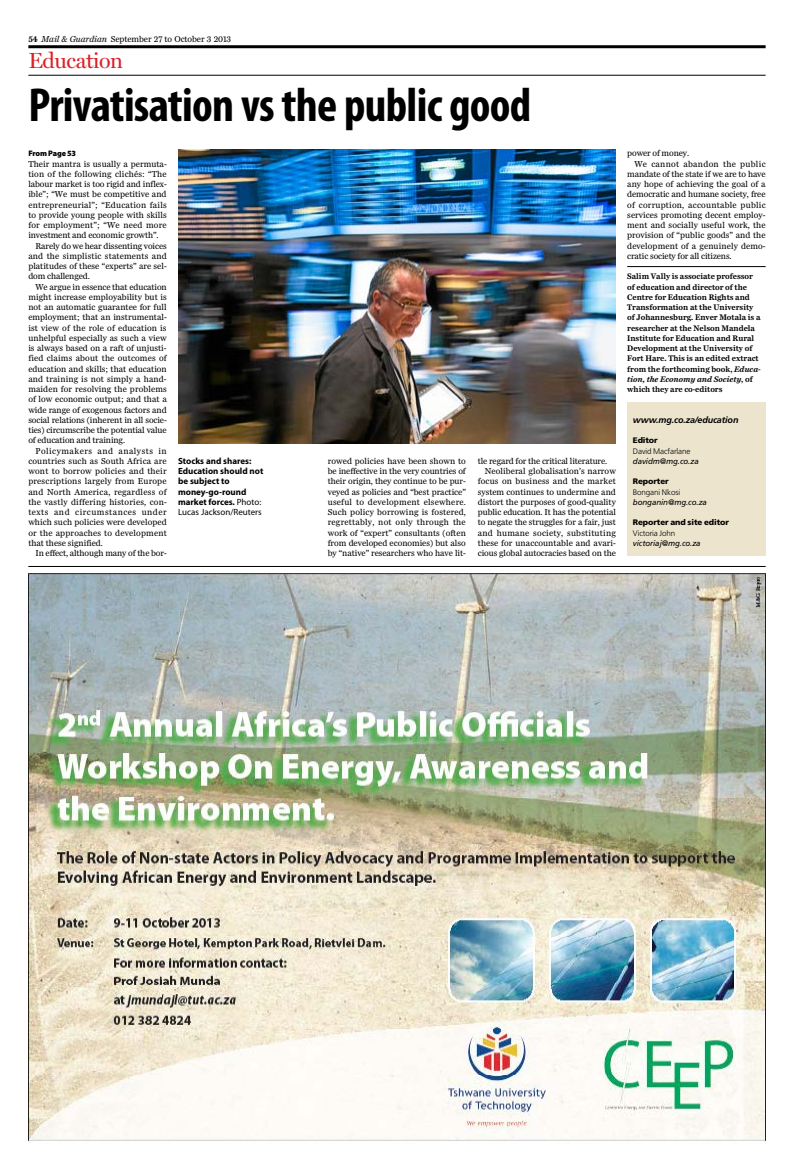
<style>
.page{position:relative;width:794px;height:1176px;background:#fff}
.page>*{position:absolute;margin:0;border:0;box-sizing:border-box;transform-origin:0 0}
.t1{font:700 condensed 48px "Myriad Pro";letter-spacing:-.015em;color:#000}
.t2{font:22px "Display Miller 2";letter-spacing:-.02em;color:#da2128}
.t3{font:700 9px/10.3px "Myriad Pro";color:#000}
.t4{font:italic 700 9px "Frutiger";letter-spacing:-.015em;color:#000}
.t5{font:8px/10.2px "Text Miller";color:#000;text-align:justify}
.t6{font:8px "Text Miller";letter-spacing:.025em;color:#000}
.t7{font:italic 8px "Frutiger";letter-spacing:-.015em;color:#000}
.t8{font:300 8px "Frutiger";letter-spacing:-.015em;color:#000}
.t9{font:900 8px "Frutiger";letter-spacing:-.015em;color:#000}
.t10{font:8px "Text Miller";letter-spacing:.02em;color:#000}
.t11{font:8px "Text Miller";letter-spacing:.035em;color:#000}
.t12{font:900 8px "Myriad Pro";letter-spacing:-.01em;color:#000}
.t13{font:700 7.5px/10.3px "Text Miller";letter-spacing:-.005em;color:#000}
.s1{font-weight:700}
.s2{font-style:italic}
.s3{font-weight:400}
</style>
<div class="page">
<hr style="left:28px;top:45px;width:737px;height:3px;background:#000">
<img style="left:28px;top:574px;width:737px;height:569px">
<hr style="left:28px;top:566px;width:737px;height:1px;background:#000">
<img style="left:178px;top:150px;width:438px;height:293px">
<div style="left:627px;top:402px;width:138px;height:154px;background:#ece4cd"></div>
<hr style="left:28px;top:75px;width:737px;height:1px;background:#000">
<hr style="left:627px;top:266px;width:138px;height:1px;background:#000">
<p class="t5" style="left:28px;top:33px;width:204px"><span class="s1">54</span> <span class="s2">Mail &amp; Guardian</span> September 27 to October 3 2013</p>
<h2 class="t2" style="left:28px;top:47px;width:96px">Education</h2>
<h1 class="t1" style="left:28px;top:75px;width:504px">Privatisation vs the public good</h1>
<p class="t12" style="left:28px;top:148px;width:49px">From Page 53</p>
<p class="t5" style="left:28px;top:159px;width:140px">Their mantra is usually a permuta&shy;tion of the following clichés: “The labour market is too rigid and inflex&shy;ible”; “We must be competitive and entrepreneurial”; “Education fails to provide young people with skills for employment”; “We need more investment and economic growth”.</p>
<p class="t5" style="left:28px;top:241px;width:140px;text-indent:7px">Rarely do we hear dissenting voices and the simplistic statements and platitudes of these “experts” are sel&shy;dom challenged.</p>
<p class="t5" style="left:28px;top:282px;width:140px;text-indent:7px">We argue in essence that education might increase employability but is not an automatic guarantee for full employment; that an instrumental&shy;ist view of the role of education is unhelpful especially as such a view is always based on a raft of unjusti&shy;fied claims about the outcomes of education and skills; that education and training is not simply a hand&shy;maiden for resolving the problems of low economic output; and that a wide range of exogenous factors and social relations (inherent in all socie&shy;ties) circumscribe the potential value of education and training.</p>
<p class="t5" style="left:28px;top:445px;width:140px;text-indent:7px">Policymakers and analysts in countries such as South Africa are wont to borrow policies and their prescriptions largely from Europe and North America, regardless of the vastly differing histories, con&shy;texts and circumstances under which such policies were developed or the approaches to development that these signified.</p>
<p class="t5" style="left:35px;top:548px;width:133px">In effect, although many of the bor-</p>
<p class="t3" style="left:178px;top:456px;width:87px">Stocks and shares:<br>Education should not be subject to money-go-round market forces. <span class="s3">Photo:<br>Lucas Jackson/Reuters</span></p>
<p class="t5" style="left:328px;top:456px;width:140px">rowed policies have been shown to be ineffective in the very countries of their origin, they continue to be pur&shy;veyed as policies and “best practice” useful to development elsewhere.<br>Such policy borrowing is fostered, regrettably, not only through the work of “expert” consultants (often from developed economies) but also by “native” researchers who have lit-</p>
<p class="t5" style="left:478px;top:456px;width:131px">tle regard for the critical literature.</p>
<p class="t5" style="left:485px;top:466px;width:132px">Neoliberal globalisation’s narrow</p>
<p class="t10" style="left:478px;top:477px;width:139px">focus on business and the market</p>
<p class="t5" style="left:478px;top:486px;width:139px">system continues to undermine and</p>
<p class="t5" style="left:478px;top:497px;width:139px">distort the purposes of good-quality</p>
<p class="t5" style="left:478px;top:507px;width:139px">public education. It has the potential</p>
<p class="t5" style="left:478px;top:517px;width:140px">to negate the struggles for a fair, just</p>
<p class="t6" style="left:478px;top:528px;width:140px">and humane society, substituting</p>
<p class="t5" style="left:478px;top:538px;width:140px">these for unaccountable and avari-</p>
<p class="t5" style="left:478px;top:548px;width:140px">cious global autocracies based on the</p>
<p class="t5" style="left:627px;top:148px;width:63px">power of money.</p>
<p class="t11" style="left:634px;top:159px;width:133px">We cannot abandon the public</p>
<p class="t5" style="left:627px;top:169px;width:140px">mandate of the state if we are to have</p>
<p class="t5" style="left:627px;top:179px;width:140px">any hope of achieving the goal of a</p>
<p class="t5" style="left:627px;top:189px;width:140px">democratic and humane society, free</p>
<p class="t6" style="left:627px;top:200px;width:140px">of corruption, accountable public</p>
<p class="t5" style="left:627px;top:210px;width:140px">services promoting decent employ-</p>
<p class="t5" style="left:627px;top:220px;width:140px">ment and socially useful work, the</p>
<p class="t5" style="left:627px;top:230px;width:140px">provision of “public goods” and the</p>
<p class="t5" style="left:627px;top:241px;width:140px">development of a genuinely demo-</p>
<p class="t5" style="left:627px;top:251px;width:106px">cratic society for all citizens.</p>
<p class="t13" style="left:627px;top:271px;width:135px">Salim Vally is associate professor of education and director of the Centre for Education Rights and Transformation at the University of Johannesburg. Enver Motala is a researcher at the Nelson Mandela Institute for Education and Rural Development at the University of Fort Hare. This is an edited extract from the forthcoming book, <span class="s2">Educa&shy;tion, the Economy and Society</span>, of which they are co-editors</p>
<p class="t4" style="left:633px;top:415px;width:107px">www.mg.co.za/education</p>
<p class="t9" style="left:633px;top:436px;width:26px">Editor</p>
<p class="t8" style="left:633px;top:446px;width:59px">David Macfarlane</p>
<p class="t7" style="left:633px;top:457px;width:67px">davidm@mg.co.za</p>
<p class="t9" style="left:633px;top:477px;width:37px">Reporter</p>
<p class="t8" style="left:633px;top:487px;width:49px">Bongani Nkosi</p>
<p class="t7" style="left:633px;top:498px;width:76px">bonganin@mg.co.za</p>
<p class="t9" style="left:633px;top:518px;width:97px">Reporter and site editor</p>
<p class="t8" style="left:633px;top:528px;width:44px">Victoria John</p>
<p class="t7" style="left:633px;top:539px;width:69px">victoriaj@mg.co.za</p>
</div>
